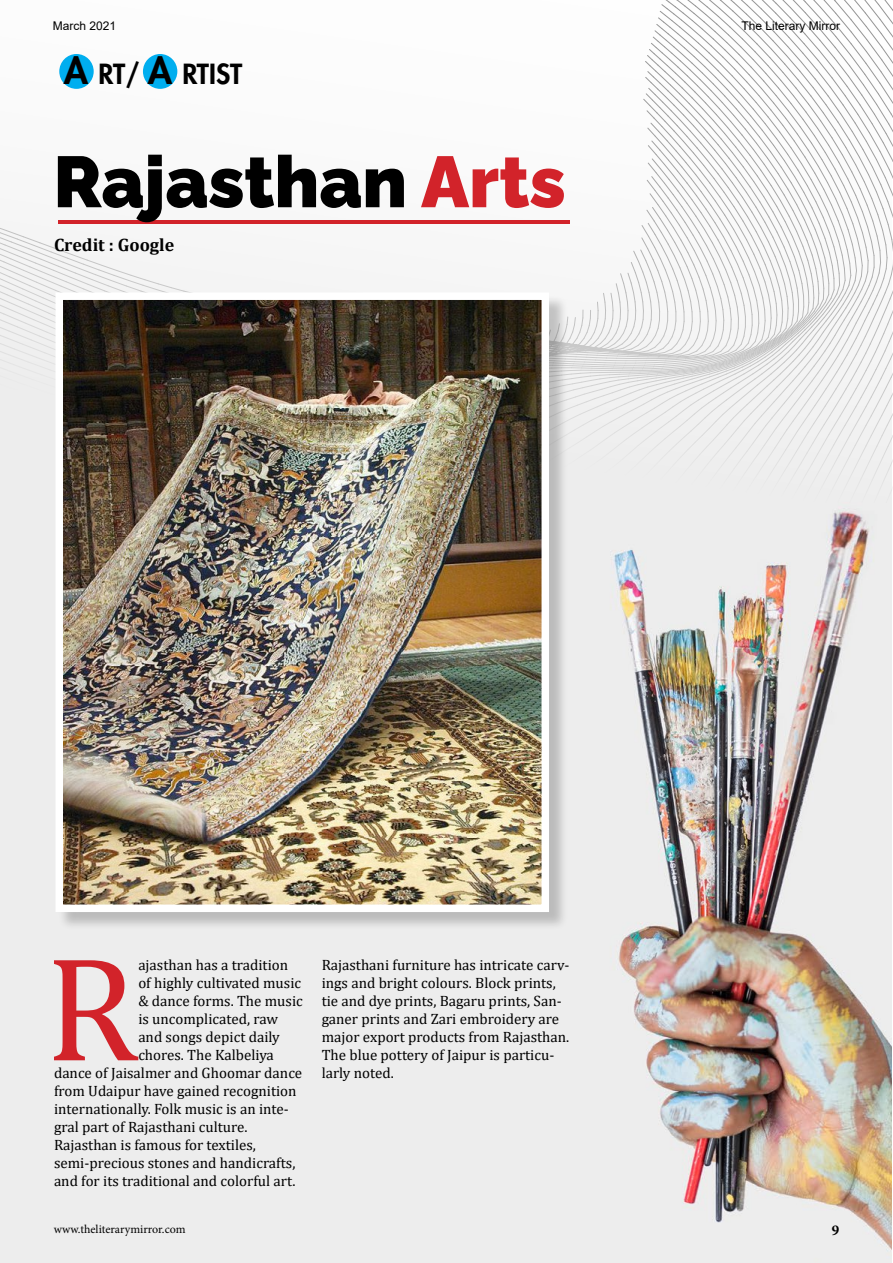
<style>
.page{position:relative;width:893px;height:1263px;background:#fff}
.page>*{position:absolute;margin:0;border:0;box-sizing:border-box;transform-origin:0 0}
.t1{font:150px "Cambria";color:#d2232a}
.t2{font:900 72px "Raleway";color:#000}
.t3{font:800 27px "Futura LT";color:#000}
.t4{font:700 18px "Cambria";color:#000}
.t5{font:15px/18px "Cambria";color:#000}
.t6{font:700 15px "Minion Pro";color:#000}
.t7{font:12px "Arial";color:#000}
.t8{font:12px "Minion Pro";color:#000}
.s1{font-size:36px}
.s2{color:#d2232a}
</style>
<div class="page">
<img style="left:0;top:503px;width:891px;height:760px">
<svg style="left:0;top:0;width:893px;height:503px"></svg>
<hr style="left:58px;top:220px;width:511px;height:4px;background:#d2232a">
<div style="left:59px;top:54px;width:35px;height:35px;background:#00aeef;border-radius:50%"></div>
<div style="left:143px;top:54px;width:34px;height:35px;background:#00aeef;border-radius:50%"></div>
<div style="left:57px;top:294px;width:511px;height:637px;background:#000;opacity:.21"></div>
<img style="left:65px;top:301px;width:475px;height:602px">
<div style="left:56px;top:292px;width:493px;height:620px;border:8px solid #fff"></div>
<p class="t7" style="left:53px;top:17px;width:65px">March 2021</p>
<p class="t7" style="left:741px;top:17px;width:100px">The Literary Mirror</p>
<p class="t7" style="left:51px;top:20px;width:65px">March 2021</p>
<p class="t7" style="left:742px;top:20px;width:100px">The Literary Mirror</p>
<h3 class="t3" style="left:64px;top:56px;width:180px"><span class="s1">A</span> RT/ <span class="s1">A</span> RTIST</h3>
<h2 class="t2" style="left:53px;top:127px;width:514px">Rajasthan <span class="s2">Arts</span></h2>
<p class="t4" style="left:54px;top:232px;width:122px">Credit : Google</p>
<h1 class="t1" style="left:45px;top:921px;width:95px">R</h1>
<p class="t5" style="left:138px;top:956px;width:151px">ajasthan has a tradition</p>
<p class="t5" style="left:138px;top:974px;width:164px">of highly cultivated music</p>
<p class="t5" style="left:138px;top:992px;width:166px">&amp; dance forms. The music</p>
<p class="t5" style="left:138px;top:1010px;width:141px">is uncomplicated, raw</p>
<p class="t5" style="left:138px;top:1028px;width:143px">and songs depict daily</p>
<p class="t5" style="left:138px;top:1046px;width:137px">chores. The Kalbeliya</p>
<p class="t5" style="left:54px;top:1064px;width:250px">dance of Jaisalmer and Ghoomar dance</p>
<p class="t5" style="left:54px;top:1082px;width:244px">from Udaipur have gained recognition</p>
<p class="t5" style="left:54px;top:1100px;width:236px">internationally. Folk music is an inte-</p>
<p class="t5" style="left:54px;top:1118px;width:195px">gral part of Rajasthani culture.</p>
<p class="t5" style="left:54px;top:1136px;width:204px">Rajasthan is famous for textiles,</p>
<p class="t5" style="left:54px;top:1154px;width:243px">semi-precious stones and handicrafts,</p>
<p class="t5" style="left:54px;top:1172px;width:243px">and for its traditional and colorful art.</p>
<p class="t5" style="left:322px;top:956px;width:249px">Rajasthani furniture has intricate carv&shy;ings and bright colours. Block prints, tie and dye prints, Bagaru prints, San&shy;ganer prints and Zari embroidery are major export products from Rajasthan.<br>The blue pottery of Jaipur is particu&shy;larly noted.</p>
<p class="t8" style="left:54px;top:1221px;width:133px">www.theliterarymirror.com</p>
<p class="t6" style="left:832px;top:1220px;width:9px">9</p>
</div>
